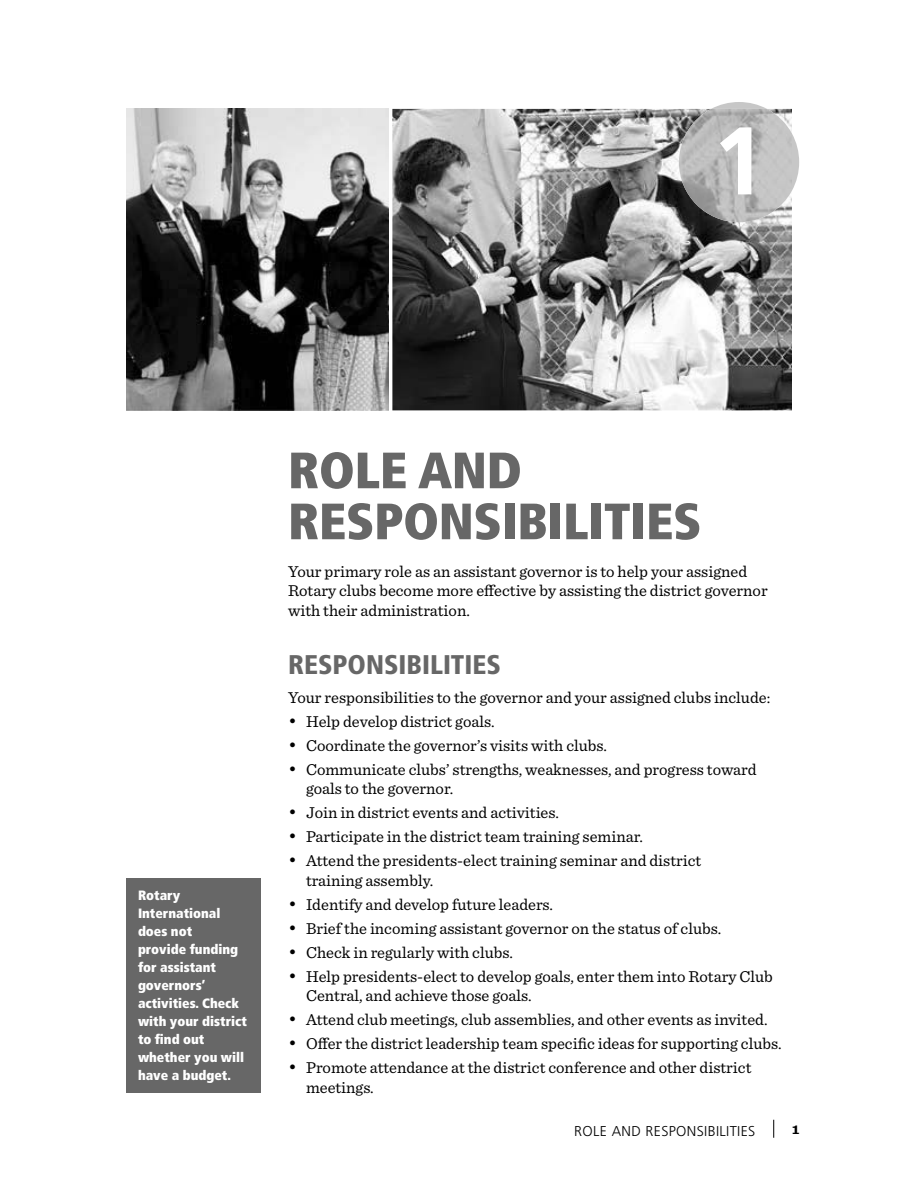
<style>
.page{position:relative;width:918px;height:1188px;background:#fff}
.page>*{position:absolute;margin:0;border:0;box-sizing:border-box;transform-origin:0 0}
.t1{font:700 96px "Frutiger LT Std";color:#fff}
.t2{font:900 condensed 51px/51px "Frutiger LT Std";letter-spacing:-.005em;color:#676767}
.t3{font:900 condensed 27px "Frutiger LT Std";color:#676767}
.t4{font:16.5px/19.5px "Sentinel";color:#000}
.t5{font:700 15px "Sentinel";color:#000}
.t6{font:300 14.25px "Frutiger LT Std";letter-spacing:.025em;color:#000}
.t7{font:900 condensed 13.5px/18px "Frutiger LT Std";color:#fff}
.s1{font-size:19.5px}
</style>
<div class="page">
<img style="left:392px;top:109px;width:400px;height:301px">
<svg style="left:711px;top:102px;width:88px;height:88px"></svg>
<img style="left:679px;top:109px;width:113px;height:113px">
<img style="left:126px;top:109px;width:263px;height:301px">
<svg style="left:773px;top:1120px;width:1px;height:18px"></svg>
<div style="left:126px;top:878px;width:135px;height:215px;background:#676767"></div>
<h1 class="t1" style="left:712px;top:120px;width:55px">1</h1>
<p class="t7" style="left:138px;top:887px;width:110px">Rotary<br>International does not<br>provide funding for assistant governors’ activities. Check with your district to find out whether you will have a budget.</p>
<h2 class="t2" style="left:288px;top:447px;width:415px">ROLE AND<br>RESPONSIBILITIES</h2>
<p class="t4" style="left:288px;top:562px;width:481px">Your primary role as an assistant governor is to help your assigned<br>Rotary clubs become more effective by assisting the district governor with their administration.</p>
<h3 class="t3" style="left:288px;top:649px;width:215px">RESPONSIBILITIES</h3>
<p class="t4" style="left:288px;top:688px;width:484px">Your responsibilities to the governor and your assigned clubs include:</p>
<p class="t4" style="left:288px;top:712px;width:208px"><span class="s1">•</span> Help develop district goals.</p>
<p class="t4" style="left:288px;top:736px;width:321px"><span class="s1">•</span> Coordinate the governor’s visits with clubs.</p>
<p class="t4" style="left:306px;top:760px;width:452px;text-indent:-18px"><span class="s1">•</span> Communicate clubs’ strengths, weaknesses, and progress toward goals to the governor.</p>
<p class="t4" style="left:288px;top:804px;width:272px"><span class="s1">•</span> Join in district events and activities.</p>
<p class="t4" style="left:288px;top:828px;width:357px"><span class="s1">•</span> Participate in the district team training seminar.</p>
<p class="t4" style="left:306px;top:852px;width:397px;text-indent:-18px"><span class="s1">•</span> Attend the presidents-elect training seminar and district training assembly.</p>
<p class="t4" style="left:288px;top:895px;width:267px"><span class="s1">•</span> Identify and develop future leaders.</p>
<p class="t4" style="left:288px;top:919px;width:435px"><span class="s1">•</span> Brief the incoming assistant governor on the status of clubs.</p>
<p class="t4" style="left:288px;top:943px;width:226px"><span class="s1">•</span> Check in regularly with clubs.</p>
<p class="t4" style="left:306px;top:967px;width:468px;text-indent:-18px"><span class="s1">•</span> Help presidents-elect to develop goals, enter them into Rotary Club<br>Central, and achieve those goals.</p>
<p class="t4" style="left:288px;top:1011px;width:481px"><span class="s1">•</span> Attend club meetings, club assemblies, and other events as invited.</p>
<p class="t4" style="left:288px;top:1035px;width:495px"><span class="s1">•</span> Offer the district leadership team specific ideas for supporting clubs.</p>
<p class="t4" style="left:306px;top:1059px;width:447px;text-indent:-18px"><span class="s1">•</span> Promote attendance at the district conference and other district meetings.</p>
<p class="t6" style="left:574px;top:1122px;width:183px">ROLE AND RESPONSIBILITIES</p>
<p class="t5" style="left:792px;top:1123px;width:9px">1</p>
</div>
